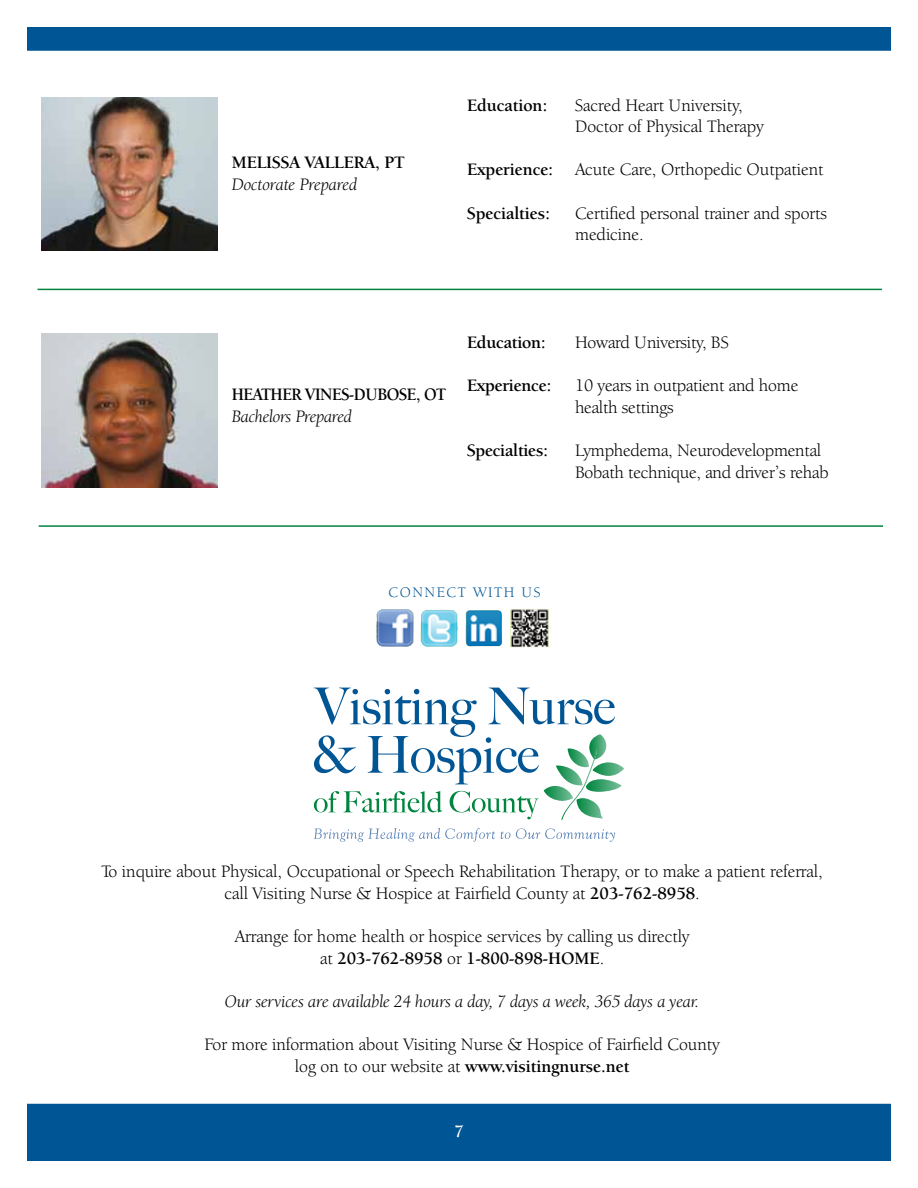
<style>
.page{position:relative;width:918px;height:1188px;background:#fff}
.page>*{position:absolute;margin:0;border:0;box-sizing:border-box;transform-origin:0 0}
.t1{font:18px/21.6px "Berkeley Oldstyle IT Cby BT";color:#000}
.t2{font:italic 18px "Berkeley Oldstyle IT Cby BT";color:#000}
.t3{font:700 18px "Berkeley Oldstyle IT Cby BT";letter-spacing:-.01em;color:#000}
.t4{font:700 18px "Berkeley Oldstyle IT Cby BT";letter-spacing:-.01em;color:#000;scale:.94 1}
.t5{font:700 18px "Berkeley Oldstyle IT Cby BT";color:#fff}
.t6{font:15px "Berkeley Oldstyle IT Cby BT";color:#005695}
.s1{font-weight:700}
</style>
<div class="page">
<div style="left:27px;top:1104px;width:864px;height:57px;background:#005695"></div>
<div style="left:27px;top:27px;width:864px;height:24px;background:#005695;border:2px solid #005695"></div>
<hr style="left:38px;top:289px;width:844px;height:1px;background:#00853f">
<hr style="left:39px;top:525px;width:844px;height:2px;background:#00853f">
<img style="left:42px;top:97px;width:176px;height:154px">
<img style="left:42px;top:334px;width:176px;height:153px">
<svg style="left:314px;top:828px;width:196px;height:14px"></svg>
<svg style="left:516px;top:828px;width:99px;height:14px"></svg>
<svg style="left:314px;top:688px;width:310px;height:132px"></svg>
<img style="left:376px;top:609px;width:173px;height:38px">
<p class="t3" style="left:232px;top:152px;width:174px">MELISSA VALLERA, PT</p>
<p class="t2" style="left:232px;top:173px;width:127px">Doctorate Prepared</p>
<p class="t3" style="left:467px;top:94px;width:82px">Education:</p>
<p class="t1" style="left:575px;top:94px;width:190px">Sacred Heart University,<br>Doctor of Physical Therapy</p>
<p class="t1" style="left:467px;top:159px;width:358px"><span class="s1">Experience:</span> Acute Care, Orthopedic Outpatient</p>
<p class="t3" style="left:467px;top:202px;width:85px">Specialties:</p>
<p class="t1" style="left:575px;top:202px;width:254px">Certified personal trainer and sports medicine.</p>
<p class="t4" style="left:232px;top:384px;width:229px">HEATHER VINES-DUBOSE, OT</p>
<p class="t2" style="left:232px;top:405px;width:122px">Bachelors Prepared</p>
<p class="t3" style="left:467px;top:332px;width:81px">Education:</p>
<p class="t1" style="left:575px;top:332px;width:156px">Howard University, BS</p>
<p class="t3" style="left:467px;top:375px;width:86px">Experience:</p>
<p class="t1" style="left:575px;top:375px;width:225px">10 years in outpatient and home health settings</p>
<p class="t3" style="left:467px;top:440px;width:83px">Specialties:</p>
<p class="t1" style="left:575px;top:440px;width:255px">Lymphedema, Neurodevelopmental<br>Bobath technique, and driver’s rehab</p>
<p class="t6" style="left:389px;top:583px;width:24px">Connect</p>
<p class="t6" style="left:473px;top:583px;width:12px">with</p>
<p class="t6" style="left:522px;top:583px;width:10px">us</p>
<p class="t1" style="left:101px;top:860px;width:723px;text-align:center">To inquire about Physical, Occupational or Speech Rehabilitation Therapy, or to make a patient referral, call Visiting Nurse &amp; Hospice at Fairfield County at <span class="s1">203-762-8958</span>.</p>
<p class="t1" style="left:235px;top:925px;width:456px;text-align:center">Arrange for home health or hospice services by calling us directly at <span class="s1">203-762-8958</span> or <span class="s1">1-800-898-HOME</span>.</p>
<p class="t2" style="left:225px;top:990px;width:476px">Our services are available 24 hours a day, 7 days a week, 365 days a year.</p>
<p class="t1" style="left:204px;top:1033px;width:517px;text-align:center">For more information about Visiting Nurse &amp; Hospice of Fairfield County log on to our website at <span class="s1">www.visitingnurse.net</span></p>
<p class="t5" style="left:454px;top:1121px;width:11px">7</p>
</div>
